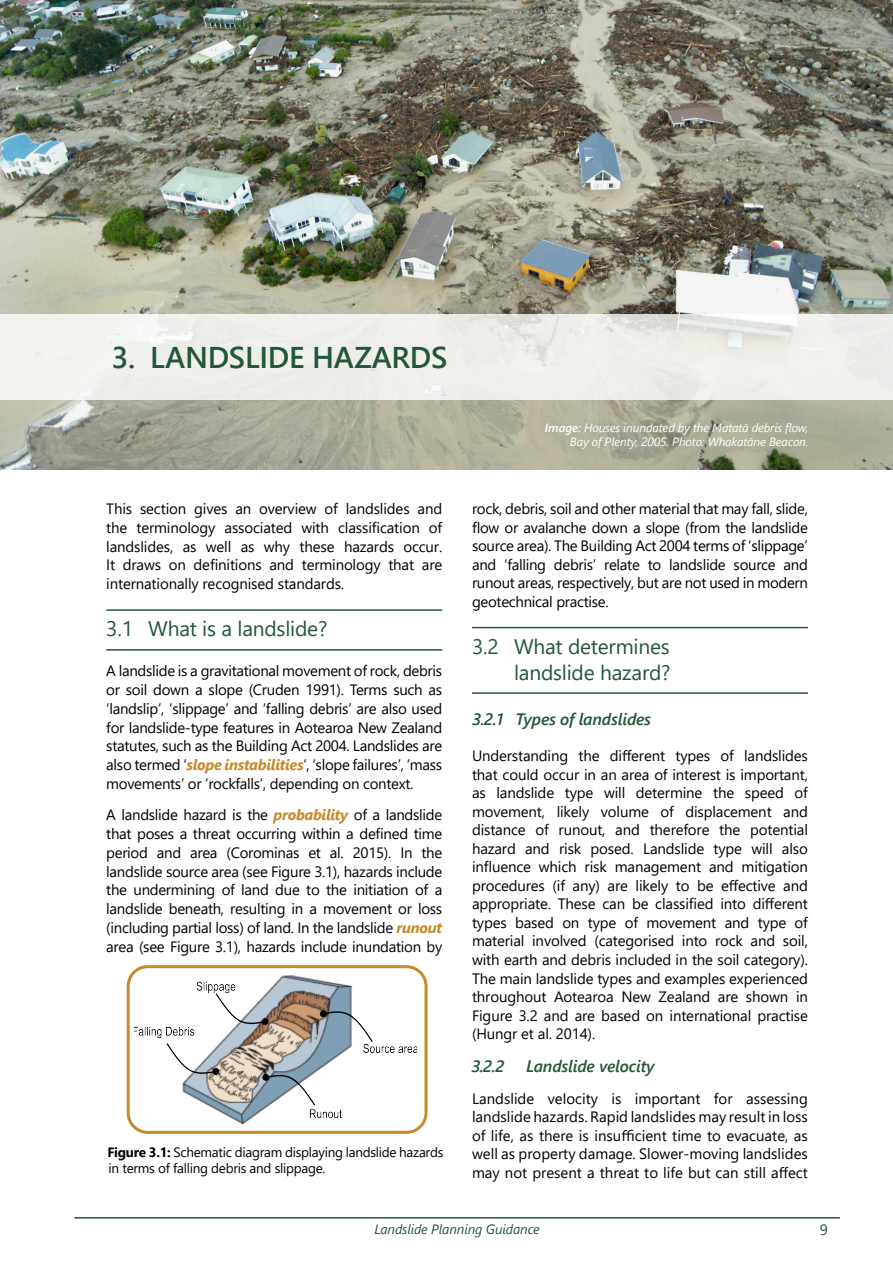
<style>
.page{position:relative;width:893px;height:1263px;background:#fff}
.page>*{position:absolute;margin:0;border:0;box-sizing:border-box;transform-origin:0 0}
.t1{font:600 30px "Segoe UI";letter-spacing:-.01em;color:#24573a}
.t2{font:21px/25.8px "Segoe UI";letter-spacing:-.01em;color:#24573a;text-align:right}
.t3{font:italic 600 16.5px "Segoe UI";letter-spacing:-.01em;color:#24573a}
.t4{font:15px/18.6px "Segoe UI";letter-spacing:-.015em;color:#000;text-align:justify}
.t5{font:15px "Segoe UI";color:#24573a}
.t6{font:13.5px/16.2px "Segoe UI";letter-spacing:-.02em;color:#000}
.t7{font:italic 13.5px "Segoe UI";letter-spacing:-.01em;color:#24573a}
.t8{font:italic 12px/14.4px "Segoe UI";letter-spacing:-.01em;color:#fff;text-align:right}
.s1{font-weight:700;font-style:italic;color:#c9892a}
.s2{font-weight:700}
.s3{font-weight:600}
</style>
<div class="page">
<hr style="left:74px;top:1217px;width:766px;height:1px;background:#24573a">
<hr style="left:106px;top:609px;width:336px;height:2px;background:#24573a">
<hr style="left:106px;top:649px;width:336px;height:2px;background:#24573a">
<hr style="left:472px;top:627px;width:336px;height:1px;background:#24573a">
<hr style="left:472px;top:692px;width:336px;height:2px;background:#24573a">
<img style="left:0;top:0;width:893px;height:470px">
<div style="left:0;top:315px;width:893px;height:85px;background:#f0f0ec"></div>
<img style="left:134px;top:969px;width:283px;height:161px">
<div style="left:127px;top:965px;width:300px;height:169px;border:3px solid #c9892a;border-radius:20px"></div>
<h1 class="t1" style="left:112px;top:329px;width:337px">3. LANDSLIDE HAZARDS</h1>
<p class="t4" style="left:106px;top:498px;width:337px">This section gives an overview of landslides and the terminology associated with classification of landslides, as well as why these hazards occur.<br>It draws on definitions and terminology that are internationally recognised standards.</p>
<h2 class="t2" style="left:106px;top:614px;width:223px">3.1 What is a landslide?</h2>
<p class="t4" style="left:106px;top:660px;width:337px">A landslide is a gravitational movement of rock, debris or soil down a slope (Cruden 1991). Terms such as ‘landslip’, ‘slippage’ and ‘falling debris’ are also used for landslide-type features in Aotearoa New Zealand statutes, such as the Building Act 2004. Landslides are also termed ‘<span class="s1">slope instabilities</span>’, ‘slope failures’, ‘mass movements’ or ‘rockfalls’, depending on context.</p>
<p class="t4" style="left:106px;top:804px;width:337px">A landslide hazard is the <span class="s1">probability</span> of a landslide that poses a threat occurring within a defined time period and area (Corominas et al. 2015). In the landslide source area (see Figure 3.1), hazards include the undermining of land due to the initiation of a landslide beneath, resulting in a movement or loss (including partial loss) of land. In the landslide <span class="s1">runout </span>area (see Figure 3.1), hazards include inundation by</p>
<p class="t6" style="left:108px;top:1142px;width:337px"><span class="s2">Figure 3.1:</span> Schematic diagram displaying landslide hazards in terms of falling debris and slippage.</p>
<p class="t8" style="left:545px;top:419px;width:265px"><span class="s3">Image:</span> Houses inundated by the Matatā debris flow,<br>Bay of Plenty, 2005. Photo: Whakatāne Beacon.</p>
<p class="t4" style="left:472px;top:498px;width:337px">rock, debris, soil and other material that may fall, slide, flow or avalanche down a slope (from the landslide source area). The Building Act 2004 terms of ‘slippage’ and ‘falling debris’ relate to landslide source and runout areas, respectively, but are not used in modern geotechnical practise.</p>
<h2 class="t2" style="left:472px;top:632px;width:200px">3.2 What determines landslide hazard?</h2>
<p class="t3" style="left:473px;top:704px;width:180px">3.2.1 Types of landslides</p>
<p class="t4" style="left:472px;top:745px;width:337px">Understanding the different types of landslides that could occur in an area of interest is important, as landslide type will determine the speed of movement, likely volume of displacement and distance of runout, and therefore the potential hazard and risk posed. Landslide type will also influence which risk management and mitigation procedures (if any) are likely to be effective and appropriate. These can be classified into different types based on type of movement and type of material involved (categorised into rock and soil, with earth and debris included in the soil category).<br>The main landslide types and examples experienced throughout Aotearoa New Zealand are shown in Figure 3.2 and are based on international practise (Hungr et al. 2014).</p>
<p class="t3" style="left:472px;top:1051px;width:34px">3.2.2</p>
<p class="t3" style="left:526px;top:1051px;width:130px">Landslide velocity</p>
<p class="t4" style="left:472px;top:1087px;width:337px">Landslide velocity is important for assessing landslide hazards. Rapid landslides may result in loss of life, as there is insufficient time to evacuate, as well as property damage. Slower-moving landslides may not present a threat to life but can still affect</p>
<p class="t7" style="left:374px;top:1216px;width:167px">Landslide Planning Guidance</p>
<p class="t5" style="left:820px;top:1215px;width:10px">9</p>
</div>
